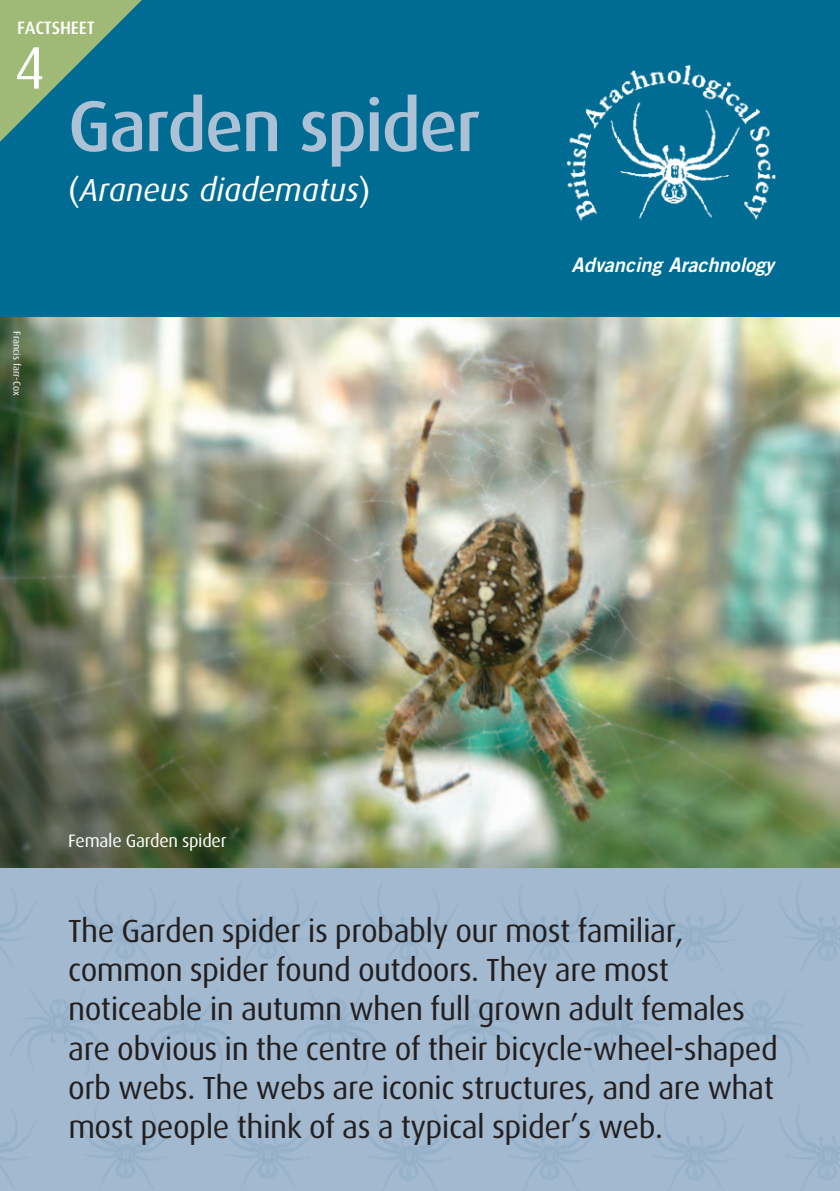
<style>
.page{position:relative;width:840px;height:1191px;background:#fff}
.page>*{position:absolute;margin:0;border:0;box-sizing:border-box;transform-origin:0 0}
.t1{font:500 72px "Dax";letter-spacing:-.025em;color:#acc1d5}
.t2{font:60px "Dax";color:#fff}
.t3{font:32px/39px "Dax";letter-spacing:-.015em;color:#231f20}
.t4{font:italic 32px "Dax";color:#fff}
.t5{font:italic 700 20px "Trade Gothic No.2";color:#fff}
.t6{font:18px "Dax";letter-spacing:-.015em;color:#fff}
.t7{font:500 18px "Dax";letter-spacing:-.01em;color:#fff}
.t8{font:10px "Dax";color:#fff}
.s1{font-style:normal}
</style>
<div class="page">
<img style="left:0;top:317px;width:839px;height:874px">
<div style="left:0;top:0;width:839px;height:317px;background:#006c94"></div>
<img style="left:566px;top:64px;width:210px;height:157px">
<svg style="left:0;top:0;width:142px;height:142px"></svg>
<p class="t7" style="left:17px;top:17px;width:79px">FACTSHEET</p>
<h2 class="t2" style="left:14px;top:35px;width:33px">4</h2>
<h1 class="t1" style="left:68px;top:86px;width:413px">Garden spider</h1>
<p class="t4" style="left:68px;top:172px;width:304px"><span class="s1">(</span>Araneus diadematus<span class="s1">)</span></p>
<p class="t8" style="left:22px;top:331px;width:66px;rotate:90deg">Francis farr-Cox</p>
<p class="t5" style="left:571px;top:253px;width:204px">Advancing Arachnology</p>
<p class="t6" style="left:68px;top:830px;width:160px">Female Garden spider</p>
<p class="t3" style="left:68px;top:912px;width:711px">The Garden spider is probably our most familiar, common spider found outdoors. They are most noticeable in autumn when full grown adult females are obvious in the centre of their bicycle-wheel-shaped orb webs. The webs are iconic structures, and are what most people think of as a typical spider’s web.</p>
</div>
